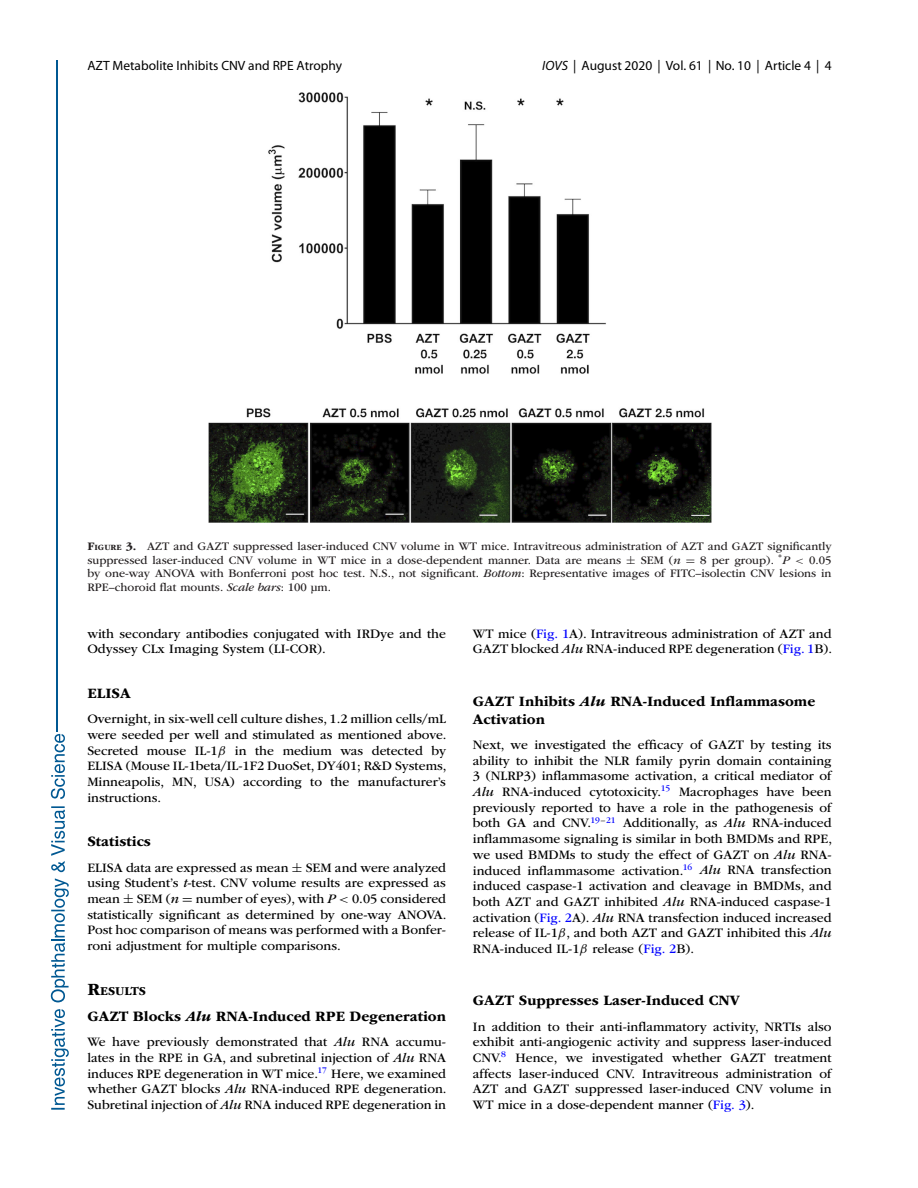
<style>
.page{position:relative;width:918px;height:1188px;background:#fff}
.page>*{position:absolute;margin:0;border:0;box-sizing:border-box;transform-origin:0 0}
.t1{font:700 15px/18px "ITC Garamond Std";color:#000}
.t2{font:13.5px/15.8px "ITC Garamond Std";color:#000;text-align:justify}
.t3{font:13.5px "Myriad Pro";color:#000}
.t4{font:700 12.6px "ITC Garamond Std";color:#000}
.t5{font:12px/13.5px "ITC Garamond Std";color:#231f20;text-align:justify}
.s1{font-style:italic}
.s2{font-weight:700}
.s3{font-weight:700;font-size:8.4px}
.s4{font-family:"MTSY"}
.s5{font-family:"RMTMI"}
.s6{font-size:18px}
.s7{color:#00f}
</style>
<div class="page">
<hr style="left:57px;top:60px;width:1px;height:672px;background:#005892">
<svg style="left:51px;top:734px;width:18px;height:376px"></svg>
<img style="left:208px;top:93px;width:503px;height:429px">
<p class="t3" style="left:87px;top:60px;width:256px">AZT Metabolite Inhibits CNV and RPE Atrophy</p>
<p class="t3" style="left:542px;top:60px;width:291px"><span class="s1">IOVS</span> | August 2020 | Vol. 61 | No. 10 | Article 4 | 4</p>
<p class="t5" style="left:87px;top:541px;width:746px"><span class="s2">F</span><span class="s3">IGURE</span> <span class="s2">3.</span> AZT and GAZT suppressed laser-induced CNV volume in WT mice. Intravitreous administration of AZT and GAZT significantly suppressed laser-induced CNV volume in WT mice in a dose-dependent manner. Data are means <span class="s4">±</span> SEM (<span class="s1">n</span> <span class="s4">=</span> 8 per group). <sup>*</sup><span class="s1">P</span> <span class="s5">&lt;</span> 0.05 by one-way ANOVA with Bonferroni post hoc test. N.S., not significant. <span class="s1">Bottom</span>: Representative images of FITC–isolectin CNV lesions in RPE–choroid flat mounts. <span class="s1">Scale bars</span>: 100 μm.</p>
<p class="t2" style="left:87px;top:627px;width:360px">with secondary antibodies conjugated with IRDye and the<br>Odyssey CLx Imaging System (LI-COR).</p>
<p class="t1" style="left:87px;top:685px;width:45px">ELISA</p>
<p class="t2" style="left:87px;top:712px;width:361px">Overnight, in six-well cell culture dishes, 1.2 million cells/mL were seeded per well and stimulated as mentioned above.<br>Secreted mouse IL-1<span class="s5">β</span> in the medium was detected by ELISA (Mouse IL-1beta/IL-1F2 DuoSet, DY401; R&amp;D Systems, Minneapolis, MN, USA) according to the manufacturer’s instructions.</p>
<p class="t1" style="left:87px;top:834px;width:65px">Statistics</p>
<p class="t2" style="left:87px;top:861px;width:361px">ELISA data are expressed as mean <span class="s4">±</span> SEM and were analyzed using Student’s <span class="s1">t</span>-test. CNV volume results are expressed as mean <span class="s4">±</span> SEM (<span class="s1">n</span> <span class="s4">=</span> number of eyes), with <span class="s1">P</span> <span class="s5">&lt;</span> 0.05 considered statistically significant as determined by one-way ANOVA.<br>Post hoc comparison of means was performed with a Bonfer&shy;roni adjustment for multiple comparisons.</p>
<p class="t4" style="left:87px;top:986px;width:60px"><span class="s6">R</span>ESULTS</p>
<p class="t1" style="left:87px;top:1008px;width:360px">GAZT Blocks <span class="s1">Alu</span> RNA-Induced RPE Degeneration</p>
<p class="t2" style="left:87px;top:1035px;width:361px">We have previously demonstrated that <span class="s1">Alu</span> RNA accumu&shy;lates in the RPE in GA, and subretinal injection of <span class="s1">Alu</span> RNA induces RPE degeneration in WT mice.<sup>17</sup> Here, we examined whether GAZT blocks <span class="s1">Alu</span> RNA-induced RPE degeneration.<br>Subretinal injection of <span class="s1">Alu</span> RNA induced RPE degeneration in</p>
<p class="t2" style="left:473px;top:627px;width:361px">WT mice (<span class="s7">Fig. 1</span>A). Intravitreous administration of AZT and<br>GAZT blocked <span class="s1">Alu</span> RNA-induced RPE degeneration (<span class="s7">Fig. 1</span>B).</p>
<p class="t1" style="left:473px;top:693px;width:344px">GAZT Inhibits <span class="s1">Alu</span> RNA-Induced Inflammasome<br>Activation</p>
<p class="t2" style="left:473px;top:738px;width:361px">Next, we investigated the efficacy of GAZT by testing its ability to inhibit the NLR family pyrin domain containing 3 (NLRP3) inflammasome activation, a critical mediator of <span class="s1">Alu</span> RNA-induced cytotoxicity.<sup>15</sup> Macrophages have been previously reported to have a role in the pathogenesis of both GA and CNV.<sup>19</sup><sup>–</sup><sup>21</sup> Additionally, as <span class="s1">Alu</span> RNA-induced inflammasome signaling is similar in both BMDMs and RPE, we used BMDMs to study the effect of GAZT on <span class="s1">Alu</span> RNA&shy;induced inflammasome activation.<sup>16</sup> <span class="s1">Alu</span> RNA transfection induced caspase-1 activation and cleavage in BMDMs, and both AZT and GAZT inhibited <span class="s1">Alu</span> RNA-induced caspase-1 activation (<span class="s7">Fig. 2</span>A). <span class="s1">Alu</span> RNA transfection induced increased release of IL-1<span class="s5">β</span>, and both AZT and GAZT inhibited this <span class="s1">Alu </span>RNA-induced IL-1<span class="s5">β</span> release (<span class="s7">Fig. 2</span>B).</p>
<p class="t1" style="left:473px;top:993px;width:268px">GAZT Suppresses Laser-Induced CNV</p>
<p class="t2" style="left:473px;top:1019px;width:360px">In addition to their anti-inflammatory activity, NRTIs also exhibit anti-angiogenic activity and suppress laser-induced CNV.<sup>8</sup> Hence, we investigated whether GAZT treatment affects laser-induced CNV. Intravitreous administration of AZT and GAZT suppressed laser-induced CNV volume in WT mice in a dose-dependent manner (<span class="s7">Fig. 3</span>).</p>
</div>
